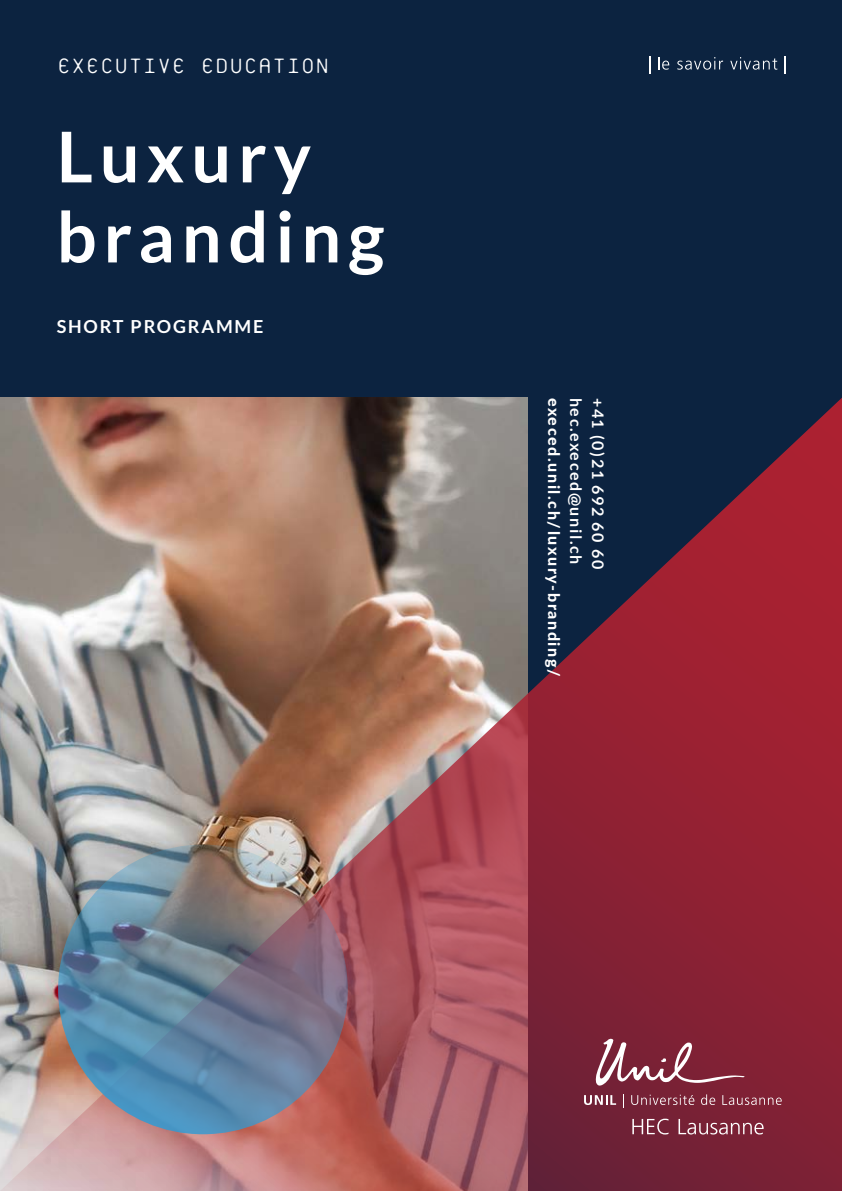
<style>
.page{position:relative;width:842px;height:1191px;background:#0c2340}
.page>*{position:absolute;margin:0;border:0;box-sizing:border-box;transform-origin:0 0}
.t1{font:700 70px/80px "Lato";letter-spacing:.1em;color:#fff}
.t2{font:100 31px "Platelet";color:#fff}
.t3{font:700 18px "Lato";letter-spacing:.1em;color:#fff}
.t4{font:700 16px "Lato";letter-spacing:.1em;color:#fff}
.t5{font:800 16px "Lato";letter-spacing:.1em;color:#fff}
</style>
<div class="page">
<img style="left:0;top:397px;width:842px;height:794px">
<svg style="left:632px;top:1118px;width:36px;height:16px"></svg>
<svg style="left:678px;top:1119px;width:86px;height:15px"></svg>
<svg style="left:595px;top:1038px;width:150px;height:49px;background:#914555"></svg>
<svg style="left:584px;top:1095px;width:32px;height:10px"></svg>
<svg style="left:623px;top:1094px;width:1px;height:14px"></svg>
<svg style="left:631px;top:1094px;width:63px;height:11px"></svg>
<svg style="left:701px;top:1094px;width:14px;height:11px"></svg>
<svg style="left:722px;top:1095px;width:60px;height:10px"></svg>
<svg style="left:649px;top:57px;width:1px;height:17px"></svg>
<svg style="left:658px;top:57px;width:11px;height:13px"></svg>
<svg style="left:677px;top:57px;width:46px;height:13px"></svg>
<svg style="left:730px;top:57px;width:47px;height:13px"></svg>
<svg style="left:784px;top:57px;width:1px;height:17px"></svg>
<img style="left:58px;top:844px;width:290px;height:290px;border-radius:50%">
<h2 class="t2" style="left:57px;top:51px;width:274px">EXECUTIVE EDUCATION</h2>
<h1 class="t1" style="left:57px;top:116px;width:329px">Luxury branding</h1>
<p class="t3" style="left:57px;top:316px;width:208px">SHORT PROGRAMME</p>
<p class="t5" style="left:566px;top:398px;width:280px;rotate:90deg">execed.unil.ch/luxury-branding/</p>
<p class="t4" style="left:585px;top:398px;width:168px;rotate:90deg">hec.execed@unil.ch</p>
<p class="t4" style="left:607px;top:398px;width:173px;rotate:90deg">+41 (0)21 692 60 60</p>
</div>
